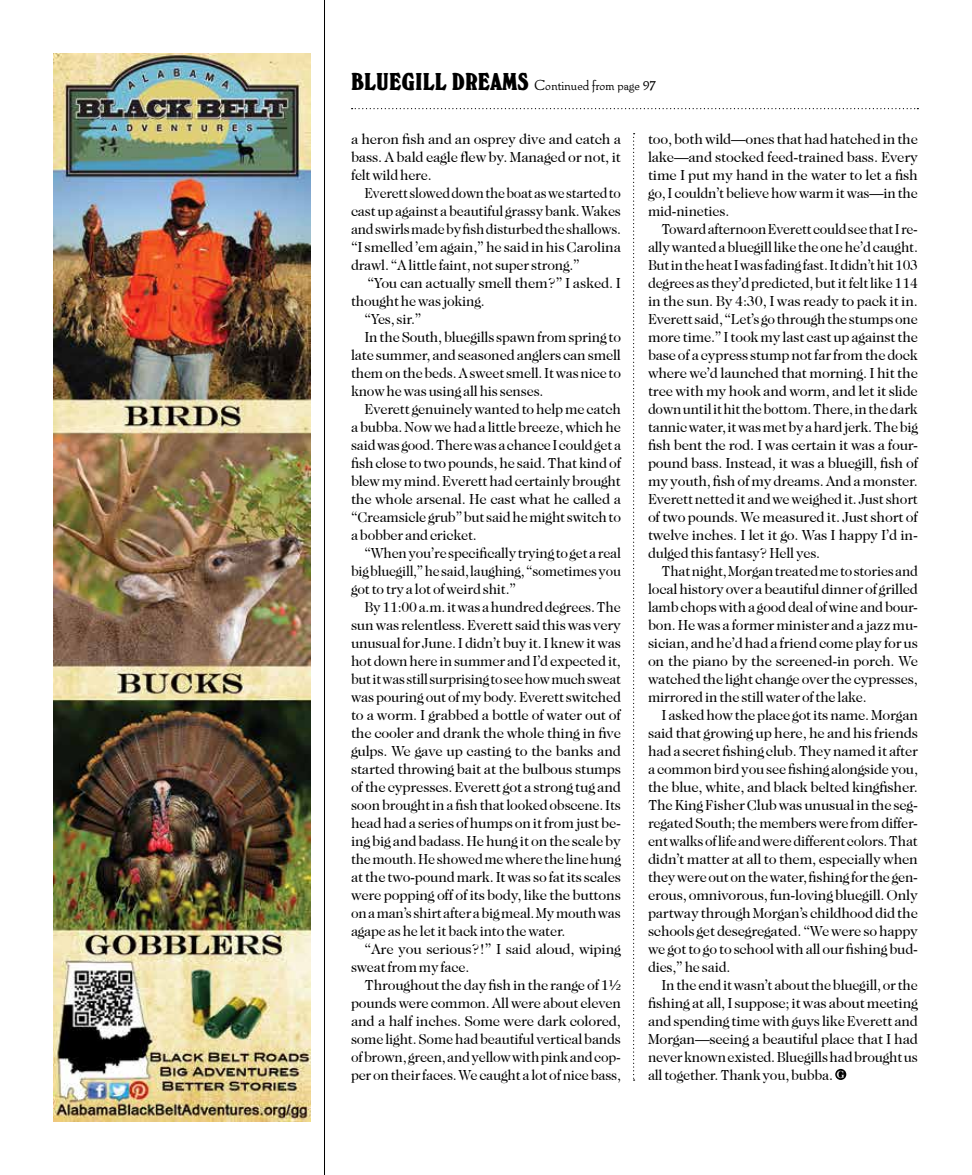
<style>
.page{position:relative;width:972px;height:1175px;background:#fff}
.page>*{position:absolute;margin:0;border:0;box-sizing:border-box;transform-origin:0 0}
.t1{font:15px "Packard New Style";letter-spacing:.01em;color:#000}
.t2{font:14.55px/18px "Caslon Two Twenty Four";letter-spacing:-.015em;color:#000;text-align:justify}
.t3{font:14.55px/18px "Caslon Two Twenty Four";letter-spacing:-.015em;color:#000;text-align:justify;scale:.96 1}
.t4{font:14.55px/18px "Caslon Two Twenty Four";letter-spacing:-.015em;color:#000;text-align:justify;scale:.95 1}
.s1{font-family:"Windsor SBOP";font-weight:800;font-stretch:condensed;font-size:25.5px}
</style>
<div class="page">
<img style="left:53px;top:54px;width:257px;height:1067px">
<div style="left:835px;top:1068px;width:11px;height:12px;background:#000;border-radius:50%"></div>
<hr style="left:324px;top:0;width:1px;height:1174px;background:#000">
<svg style="left:633px;top:133px;width:2px;height:947px"></svg>
<svg style="left:352px;top:108px;width:566px;height:1px"></svg>
<p class="t1" style="left:351px;top:76px;width:306px"><span class="s1">BLUEGILL DREAMS</span> Continued from page 97</p>
<p class="t2" style="left:351px;top:130px;width:272px">a heron fish and an osprey dive and catch a bass. A bald eagle flew by. Managed or not, it felt wild here.</p>
<p class="t4" style="left:351px;top:184px;width:286px;text-indent:14px">Everett slowed down the boat as we started to cast up against a beautiful grassy bank. Wakes and swirls made by fish disturbed the shallows. “I smelled ’em again,” he said in his Carolina drawl. “A little faint, not super strong.”</p>
<p class="t2" style="left:367px;top:274px;width:255px">“You can actually smell them?” I asked. I</p>
<p class="t2" style="left:351px;top:292px;width:135px">thought he was joking.</p>
<p class="t2" style="left:364px;top:310px;width:58px">“Yes, sir.”</p>
<p class="t2" style="left:364px;top:328px;width:258px">In the South, bluegills spawn from spring to</p>
<p class="t2" style="left:351px;top:346px;width:272px">late summer, and seasoned anglers can smell</p>
<p class="t2" style="left:351px;top:364px;width:272px">them on the beds. A sweet smell. It was nice to</p>
<p class="t2" style="left:351px;top:382px;width:194px">know he was using all his senses.</p>
<p class="t2" style="left:364px;top:400px;width:258px">Everett genuinely wanted to help me catch</p>
<p class="t2" style="left:351px;top:418px;width:271px">a bubba. Now we had a little breeze, which he</p>
<p class="t2" style="left:351px;top:436px;width:272px">said was good. There was a chance I could get a</p>
<p class="t2" style="left:351px;top:454px;width:272px">fish close to two pounds, he said. That kind of</p>
<p class="t2" style="left:351px;top:472px;width:271px">blew my mind. Everett had certainly brought</p>
<p class="t2" style="left:351px;top:490px;width:272px">the whole arsenal. He cast what he called a</p>
<p class="t2" style="left:351px;top:508px;width:272px">“Creamsicle grub” but said he might switch to</p>
<p class="t2" style="left:351px;top:526px;width:127px">a bobber and cricket.</p>
<p class="t2" style="left:364px;top:544px;width:258px">“When you’re specifically trying to get a real</p>
<p class="t3" style="left:351px;top:562px;width:283px">big bluegill,” he said, laughing, “sometimes you</p>
<p class="t2" style="left:351px;top:580px;width:167px">got to try a lot of weird shit.”</p>
<p class="t2" style="left:364px;top:598px;width:258px">By 11:00 a.m. it was a hundred degrees. The</p>
<p class="t2" style="left:351px;top:616px;width:272px">sun was relentless. Everett said this was very</p>
<p class="t2" style="left:351px;top:634px;width:272px">unusual for June. I didn’t buy it. I knew it was</p>
<p class="t2" style="left:351px;top:652px;width:271px">hot down here in summer and I’d expected it,</p>
<p class="t3" style="left:351px;top:670px;width:283px">but it was still surprising to see how much sweat</p>
<p class="t2" style="left:351px;top:688px;width:271px">was pouring out of my body. Everett switched</p>
<p class="t2" style="left:351px;top:706px;width:271px">to a worm. I grabbed a bottle of water out of</p>
<p class="t2" style="left:351px;top:724px;width:272px">the cooler and drank the whole thing in five</p>
<p class="t2" style="left:351px;top:742px;width:272px">gulps. We gave up casting to the banks and</p>
<p class="t2" style="left:351px;top:760px;width:271px">started throwing bait at the bulbous stumps</p>
<p class="t2" style="left:351px;top:778px;width:272px">of the cypresses. Everett got a strong tug and</p>
<p class="t2" style="left:351px;top:796px;width:272px">soon brought in a fish that looked obscene. Its</p>
<p class="t2" style="left:351px;top:814px;width:271px">head had a series of humps on it from just be-</p>
<p class="t2" style="left:351px;top:832px;width:272px">ing big and badass. He hung it on the scale by</p>
<p class="t2" style="left:351px;top:850px;width:272px">the mouth. He showed me where the line hung</p>
<p class="t2" style="left:351px;top:868px;width:272px">at the two-pound mark. It was so fat its scales</p>
<p class="t2" style="left:351px;top:886px;width:271px">were popping off of its body, like the buttons</p>
<p class="t2" style="left:351px;top:904px;width:271px">on a man’s shirt after a big meal. My mouth was</p>
<p class="t2" style="left:351px;top:922px;width:216px">agape as he let it back into the water.</p>
<p class="t2" style="left:364px;top:940px;width:258px">“Are you serious?!” I said aloud, wiping</p>
<p class="t2" style="left:351px;top:958px;width:120px">sweat from my face.</p>
<p class="t2" style="left:364px;top:976px;width:258px">Throughout the day fish in the range of 1½</p>
<p class="t2" style="left:351px;top:994px;width:271px">pounds were common. All were about eleven</p>
<p class="t2" style="left:351px;top:1012px;width:271px">and a half inches. Some were dark colored,</p>
<p class="t2" style="left:351px;top:1030px;width:272px">some light. Some had beautiful vertical bands</p>
<p class="t2" style="left:351px;top:1048px;width:271px">of brown, green, and yellow with pink and cop-</p>
<p class="t2" style="left:351px;top:1066px;width:272px">per on their faces. We caught a lot of nice bass,</p>
<p class="t2" style="left:648px;top:130px;width:272px">too, both wild—ones that had hatched in the lake—and stocked feed-trained bass. Every time I put my hand in the water to let a fish go, I couldn’t believe how warm it was—in the mid-nineties.</p>
<p class="t3" style="left:648px;top:220px;width:283px;text-indent:14px">Toward afternoon Everett could see that I re&shy;ally wanted a bluegill like the one he’d caught.<br>But in the heat I was fading fast. It didn’t hit 103 degrees as they’d predicted, but it felt like 114 in the sun. By 4:30, I was ready to pack it in.<br>Everett said, “Let’s go through the stumps one more time.” I took my last cast up against the base of a cypress stump not far from the dock where we’d launched that morning. I hit the tree with my hook and worm, and let it slide down until it hit the bottom. There, in the dark tannic water, it was met by a hard jerk. The big fish bent the rod. I was certain it was a four&shy;pound bass. Instead, it was a bluegill, fish of my youth, fish of my dreams. And a monster.<br>Everett netted it and we weighed it. Just short of two pounds. We measured it. Just short of twelve inches. I let it go. Was I happy I’d in&shy;dulged this fantasy? Hell yes.</p>
<p class="t2" style="left:648px;top:562px;width:272px;text-indent:14px">That night, Morgan treated me to stories and local history over a beautiful dinner of grilled lamb chops with a good deal of wine and bour&shy;bon. He was a former minister and a jazz mu&shy;sician, and he’d had a friend come play for us on the piano by the screened-in porch. We watched the light change over the cypresses, mirrored in the still water of the lake.</p>
<p class="t2" style="left:648px;top:706px;width:272px;text-indent:14px">I asked how the place got its name. Morgan said that growing up here, he and his friends had a secret fishing club. They named it after a common bird you see fishing alongside you, the blue, white, and black belted kingfisher.<br>The King Fisher Club was unusual in the seg&shy;regated South; the members were from differ&shy;ent walks of life and were different colors. That didn’t matter at all to them, especially when they were out on the water, fishing for the gen&shy;erous, omnivorous, fun-loving bluegill. Only partway through Morgan’s childhood did the schools get desegregated. “We were so happy we got to go to school with all our fishing bud&shy;dies,” he said.</p>
<p class="t2" style="left:648px;top:976px;width:272px;text-indent:13px">In the end it wasn’t about the bluegill, or the fishing at all, I suppose; it was about meeting and spending time with guys like Everett and Morgan—seeing a beautiful place that I had never known existed. Bluegills had brought us all together. Thank you, bubba. <sup>G</sup></p>
</div>
